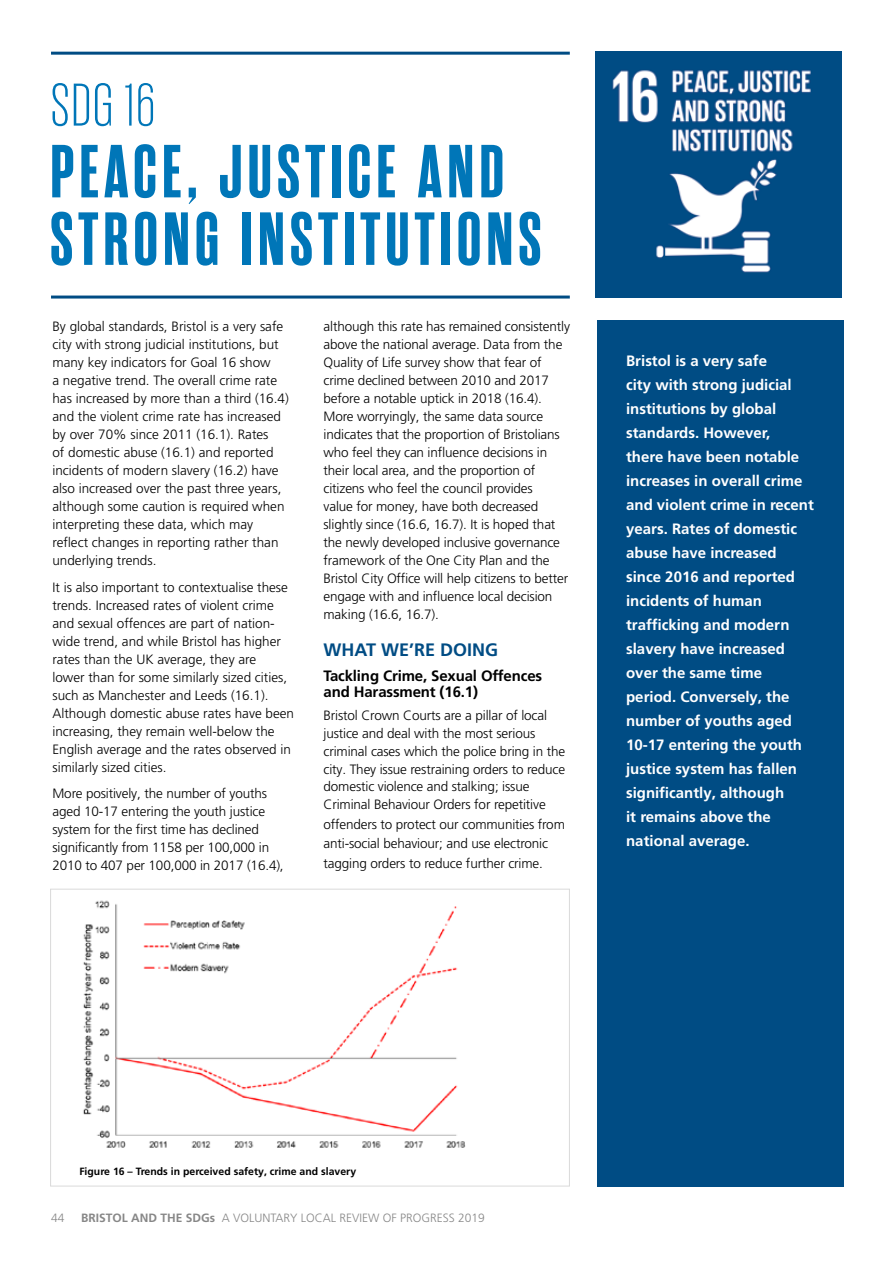
<style>
.page{position:relative;width:893px;height:1263px;background:#fff}
.page>*{position:absolute;margin:0;border:0;box-sizing:border-box;transform-origin:0 0}
.t1{font:700 75px/67.5px "Rama Gothic M";letter-spacing:.07em;color:#0076b8}
.t2{font:100 60px "Rama Gothic E";color:#0076b8}
.t3{font:700 18px "Frutiger LT Pro";color:#004c84}
.t4{font:700 15px/24px "Frutiger LT Pro";color:#fff}
.t5{font:700 15px/16.5px "Frutiger LT Pro";letter-spacing:-.01em;color:#000}
.t6{font:300 13.5px/18px "Frutiger LT Pro";letter-spacing:-.01em;color:#000}
.t7{font:300 12px "Frutiger LT Pro";color:#878787}
.t8{font:700 10.5px "Frutiger LT Pro";color:#000}
.s1{font-weight:700}
</style>
<div class="page">
<div style="left:50px;top:889px;width:520px;height:297px;border:1px solid #dadada"></div>
<img style="left:595px;top:51px;width:247px;height:247px">
<div style="left:597px;top:320px;width:246px;height:866px;background:#004c84"></div>
<hr style="left:51px;top:52px;width:519px;height:3px;background:#004c84">
<hr style="left:51px;top:296px;width:519px;height:3px;background:#004c84">
<img style="left:83px;top:900px;width:383px;height:248px">
<h2 class="t2" style="left:50px;top:73px;width:107px">SDG 16</h2>
<h1 class="t1" style="left:50px;top:140px;width:493px">PEACE, JUSTICE AND<br>STRONG INSTITUTIONS</h1>
<p class="t6" style="left:52px;top:318px;width:238px">By global standards, Bristol is a very safe city with strong judicial institutions, but many key indicators for Goal 16 show<br>a negative trend. The overall crime rate has increased by more than a third (16.4) and the violent crime rate has increased by over 70% since 2011 (16.1). Rates<br>of domestic abuse (16.1) and reported incidents of modern slavery (16.2) have also increased over the past three years, although some caution is required when interpreting these data, which may reflect changes in reporting rather than underlying trends.</p>
<p class="t6" style="left:52px;top:578px;width:243px">It is also important to contextualise these trends. Increased rates of violent crime and sexual offences are part of nation&shy;wide trend, and while Bristol has higher rates than the UK average, they are<br>lower than for some similarly sized cities, such as Manchester and Leeds (16.1).<br>Although domestic abuse rates have been increasing, they remain well-below the English average and the rates observed in similarly sized cities.</p>
<p class="t6" style="left:52px;top:784px;width:233px">More positively, the number of youths aged 10-17 entering the youth justice system for the first time has declined significantly from 1158 per 100,000 in 2010 to 407 per 100,000 in 2017 (16.4),</p>
<p class="t6" style="left:324px;top:317px;width:248px">although this rate has remained consistently above the national average. Data from the Quality of Life survey show that fear of crime declined between 2010 and 2017 before a notable uptick in 2018 (16.4).<br>More worryingly, the same data source indicates that the proportion of Bristolians who feel they can influence decisions in their local area, and the proportion of citizens who feel the council provides<br>value for money, have both decreased slightly since (16.6, 16.7). It is hoped that the newly developed inclusive governance framework of the One City Plan and the Bristol City Office will help citizens to better engage with and influence local decision making (16.6, 16.7).</p>
<h3 class="t3" style="left:324px;top:639px;width:176px">WHAT WE’RE DOING</h3>
<p class="t5" style="left:324px;top:667px;width:220px">Tackling Crime, Sexual Offences and Harassment (16.1)</p>
<p class="t6" style="left:324px;top:706px;width:243px">Bristol Crown Courts are a pillar of local justice and deal with the most serious criminal cases which the police bring in the city. They issue restraining orders to reduce domestic violence and stalking; issue Criminal Behaviour Orders for repetitive</p>
<p class="t6" style="left:324px;top:815px;width:243px;line-height:19.5px">offenders to protect our communities from anti-social behaviour; and use electronic tagging orders to reduce further crime.</p>
<p class="t4" style="left:626px;top:349px;width:189px">Bristol is a very safe<br>city with strong judicial institutions by global standards. However,<br>there have been notable increases in overall crime and violent crime in recent years. Rates of domestic abuse have increased since 2016 and reported incidents of human trafficking and modern slavery have increased over the same time period. Conversely, the number of youths aged<br>10-17 entering the youth justice system has fallen significantly, although<br>it remains above the national average.</p>
<p class="t8" style="left:79px;top:1165px;width:278px">Figure 16 – Trends in perceived safety, crime and slavery</p>
<p class="t7" style="left:51px;top:1211px;width:15px">44</p>
<p class="t7" style="left:81px;top:1211px;width:405px"><span class="s1">BRISTOL AND THE SDGs</span> A VOLUNTARY LOCAL REVIEW OF PROGRESS 2019</p>
</div>
